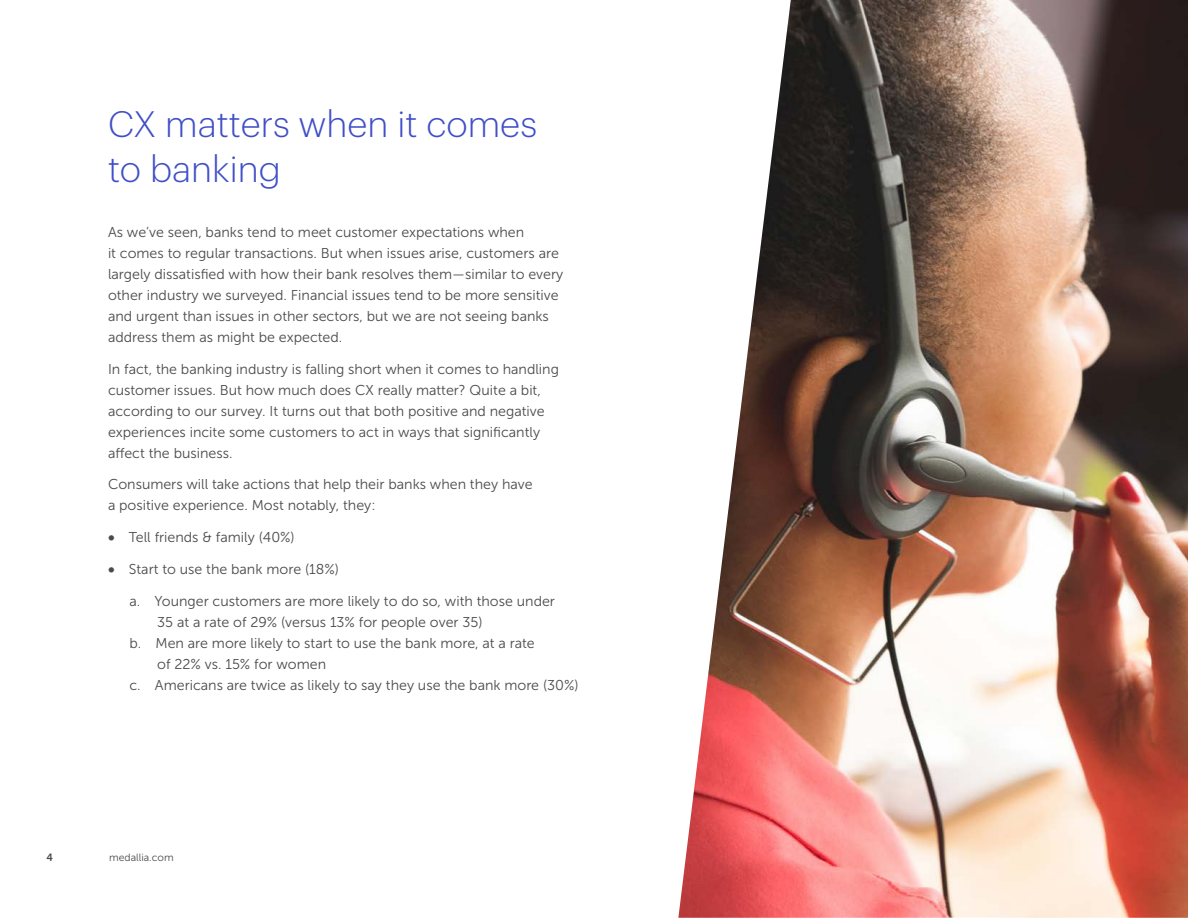
<style>
.page{position:relative;width:1188px;height:918px;background:#fff}
.page>*{position:absolute;margin:0;border:0;box-sizing:border-box;transform-origin:0 0}
.t1{font:300 36px/45px "Graphik";color:#404fc7}
.t2{font:14.25px/21px "Museo Sans 300";color:#4b4a4b}
.t3{font:10.5px "Museo Sans 300";color:#4a4a4a}
.t4{font:10.5px "Museo Sans 700";color:#4a4a4a}
.s1{font-family:"Museo Sans 900"}
</style>
<div class="page">
<img style="left:678px;top:0;width:510px;height:918px">
<h1 class="t1" style="left:108px;top:99px;width:431px">CX matters when it comes to banking</h1>
<p class="t2" style="left:108px;top:221px;width:457px">As we’ve seen, banks tend to meet customer expectations when<br>it comes to regular transactions. But when issues arise, customers are largely dissatisfied with how their bank resolves them—similar to every other industry we surveyed. Financial issues tend to be more sensitive and urgent than issues in other sectors, but we are not seeing banks address them as might be expected.</p>
<p class="t2" style="left:108px;top:358px;width:453px">In fact, the banking industry is falling short when it comes to handling customer issues. But how much does CX really matter? Quite a bit, according to our survey. It turns out that both positive and negative experiences incite some customers to act in ways that significantly affect the business.</p>
<p class="t2" style="left:108px;top:474px;width:426px">Consumers will take actions that help their banks when they have a positive experience. Most notably, they:</p>
<p class="t2" style="left:108px;top:527px;width:188px"><span class="s1">•</span> Tell friends &amp; family (40%)</p>
<p class="t2" style="left:108px;top:559px;width:232px"><span class="s1">•</span> Start to use the bank more (18%)</p>
<p class="t2" style="left:129px;top:591px;width:427px">a. Younger customers are more likely to do so, with those under</p>
<p class="t2" style="left:157px;top:612px;width:327px">35 at a rate of 29% (versus 13% for people over 35)</p>
<p class="t2" style="left:129px;top:633px;width:407px">b. Men are more likely to start to use the bank more, at a rate</p>
<p class="t2" style="left:157px;top:654px;width:170px">of 22% vs. 15% for women</p>
<p class="t2" style="left:129px;top:675px;width:451px">c. Americans are twice as likely to say they use the bank more (30%)</p>
<p class="t4" style="left:46px;top:852px;width:8px">4</p>
<p class="t3" style="left:109px;top:852px;width:66px">medallia.com</p>
</div>
